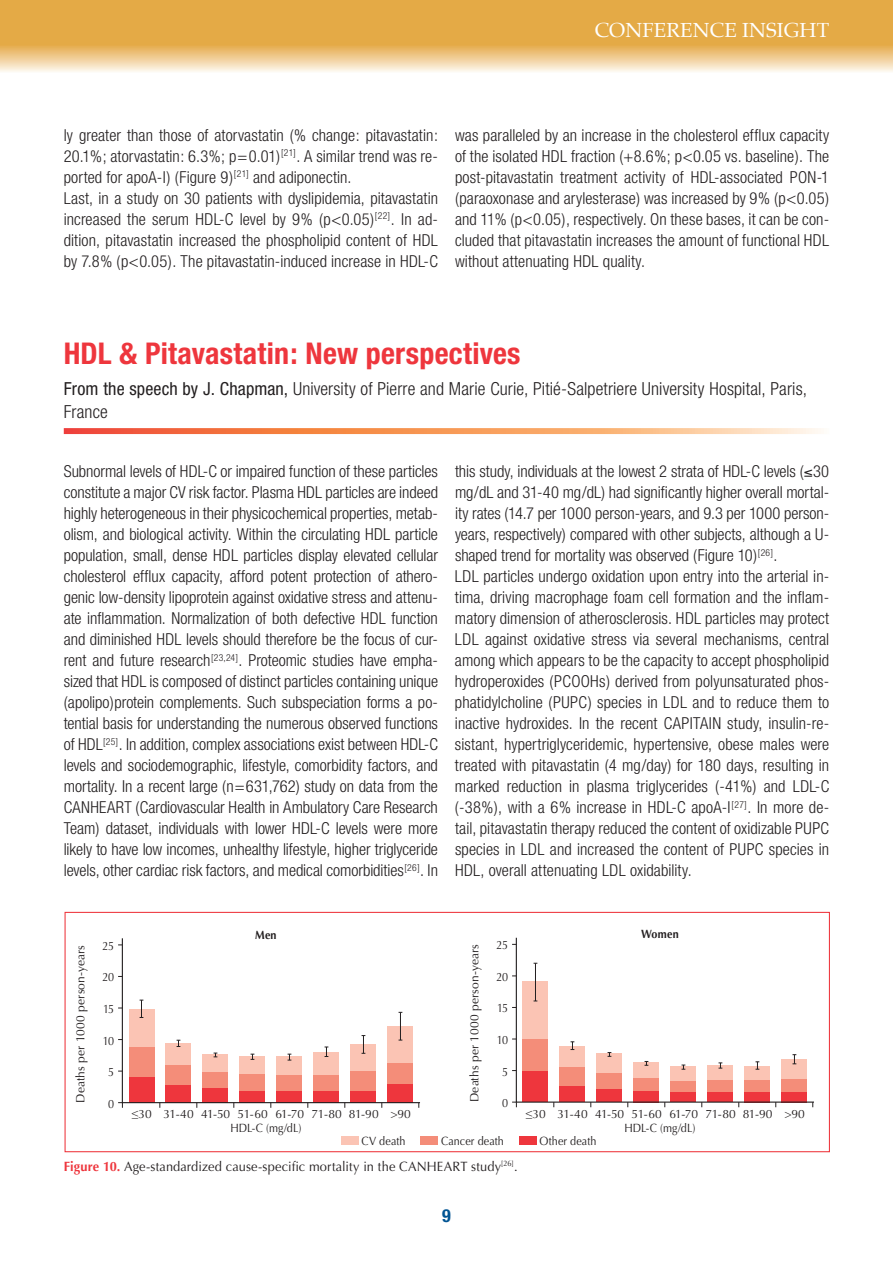
<style>
.page{position:relative;width:893px;height:1263px;background:#fff}
.page>*{position:absolute;margin:0;border:0;box-sizing:border-box;transform-origin:0 0}
.t1{font:700 condensed 30px "Helvetica Neue";letter-spacing:.005em;color:#ee363d}
.t2{font:20.4px "Palatino";letter-spacing:.005em;color:#fff}
.t3{font:300 condensed 18px/22.5px "Helvetica Neue";letter-spacing:.005em;color:#231f20}
.t4{font:700 condensed 18px "Helvetica Neue";color:#015493}
.t5{font:300 condensed 16.5px/21px "Helvetica Neue";letter-spacing:.005em;color:#231f20}
.t6{font:13.5px "Optima";letter-spacing:.01em;color:#231f20;scale:.95 1}
.t7{font:12px "Optima";letter-spacing:.01em;color:#231f20;scale:.9 1}
.t8{font:12px "Optima";letter-spacing:-.015em;color:#231f20}
.t9{font:12px "Optima";letter-spacing:.01em;color:#231f20}
.t10{font:700 12px "Optima";letter-spacing:.02em;color:#231f20;scale:.9 1}
.s1{font-weight:400}
.s2{font-weight:700;color:#ee363d}
</style>
<div class="page">
<svg style="left:0;top:0;width:893px;height:72px;background:#e8b866"></svg>
<svg style="left:64px;top:428px;width:757px;height:6px;background:#f79b6a"></svg>
<div style="left:341px;top:1136px;width:17px;height:8px;background:#fbc4b4"></div>
<div style="left:421px;top:1136px;width:17px;height:8px;background:#f48d79"></div>
<div style="left:519px;top:1136px;width:17px;height:8px;background:#ee363d"></div>
<svg style="left:515px;top:937px;width:299px;height:166px"></svg>
<svg style="left:121px;top:938px;width:299px;height:166px"></svg>
<div style="left:65px;top:912px;width:765px;height:240px;border:1px solid #ee363d"></div>
<svg style="left:512px;top:1102px;width:5px;height:5px"></svg>
<svg style="left:118px;top:1102px;width:5px;height:6px"></svg>
<hr style="left:535px;top:963px;width:1px;height:38px;background:#231f20">
<svg style="left:140px;top:1000px;width:3px;height:18px"></svg>
<p class="t2" style="left:595px;top:13px;width:236px">CONFERENCE INSIGHT</p>
<p class="t5" style="left:64px;top:124px;width:376px">ly greater than those of atorvastatin (% change: pitavastatin:<br>20.1%; atorvastatin: 6.3%; p=0.01)<sup>[21]</sup>. A similar trend was re&shy;ported for apoA-I) (Figure 9)<sup>[21]</sup> and adiponectin.<br>Last, in a study on 30 patients with dyslipidemia, pitavastatin increased the serum HDL-C level by 9% (p&lt;0.05)<sup>[22]</sup>. In ad&shy;dition, pitavastatin increased the phospholipid content of HDL by 7.8% (p&lt;0.05). The pitavastatin-induced increase in HDL-C</p>
<p class="t5" style="left:455px;top:124px;width:376px;text-align:justify">was paralleled by an increase in the cholesterol efflux capacity of the isolated HDL fraction (+8.6%; p&lt;0.05 vs. baseline). The post-pitavastatin treatment activity of HDL-associated PON-1 (paraoxonase and arylesterase) was increased by 9% (p&lt;0.05) and 11% (p&lt;0.05), respectively. On these bases, it can be con&shy;cluded that pitavastatin increases the amount of functional HDL without attenuating HDL quality.</p>
<h1 class="t1" style="left:64px;top:336px;width:458px">HDL &amp; Pitavastatin: New perspectives</h1>
<p class="t3" style="left:64px;top:378px;width:745px"><span class="s1">From the speech by J. Chapman,</span> University of Pierre and Marie Curie, Pitié-Salpetriere University Hospital, Paris,<br>France</p>
<p class="t5" style="left:64px;top:461px;width:376px;text-align:justify">Subnormal levels of HDL-C or impaired function of these particles constitute a major CV risk factor. Plasma HDL particles are indeed highly heterogeneous in their physicochemical properties, metab&shy;olism, and biological activity. Within the circulating HDL particle population, small, dense HDL particles display elevated cellular cholesterol efflux capacity, afford potent protection of athero&shy;genic low-density lipoprotein against oxidative stress and attenu&shy;ate inflammation. Normalization of both defective HDL function and diminished HDL levels should therefore be the focus of cur&shy;rent and future research<sup>[23,24]</sup>. Proteomic studies have empha&shy;sized that HDL is composed of distinct particles containing unique (apolipo)protein complements. Such subspeciation forms a po&shy;tential basis for understanding the numerous observed functions of HDL<sup>[25]</sup>. In addition, complex associations exist between HDL-C levels and sociodemographic, lifestyle, comorbidity factors, and mortality. In a recent large (n=631,762) study on data from the CANHEART (Cardiovascular Health in Ambulatory Care Research Team) dataset, individuals with lower HDL-C levels were more likely to have low incomes, unhealthy lifestyle, higher triglyceride levels, other cardiac risk factors, and medical comorbidities<sup>[26]</sup>. In</p>
<p class="t5" style="left:455px;top:461px;width:376px">this study, individuals at the lowest 2 strata of HDL-C levels (≤30 mg/dL and 31-40 mg/dL) had significantly higher overall mortal&shy;ity rates (14.7 per 1000 person-years, and 9.3 per 1000 person&shy;years, respectively) compared with other subjects, although a U&shy;shaped trend for mortality was observed (Figure 10)<sup>[26]</sup>.<br>LDL particles undergo oxidation upon entry into the arterial in&shy;tima, driving macrophage foam cell formation and the inflam&shy;matory dimension of atherosclerosis. HDL particles may protect LDL against oxidative stress via several mechanisms, central among which appears to be the capacity to accept phospholipid hydroperoxides (PCOOHs) derived from polyunsaturated phos&shy;phatidylcholine (PUPC) species in LDL and to reduce them to inactive hydroxides. In the recent CAPITAIN study, insulin-re&shy;sistant, hypertriglyceridemic, hypertensive, obese males were treated with pitavastatin (4 mg/day) for 180 days, resulting in marked reduction in plasma triglycerides (-41%) and LDL-C (-38%), with a 6% increase in HDL-C apoA-I<sup>[27]</sup>. In more de&shy;tail, pitavastatin therapy reduced the content of oxidizable PUPC species in LDL and increased the content of PUPC species in HDL, overall attenuating LDL oxidability.</p>
<p class="t9" style="left:73px;top:1103px;width:159px;rotate:-90deg">Deaths per 1000 person-years</p>
<p class="t10" style="left:255px;top:928px;width:25px">Men</p>
<p class="t10" style="left:641px;top:927px;width:43px">Women</p>
<p class="t7" style="left:102px;top:939px;width:15px">25</p>
<p class="t7" style="left:496px;top:938px;width:15px">25</p>
<p class="t7" style="left:102px;top:970px;width:15px">20</p>
<p class="t7" style="left:496px;top:970px;width:15px">20</p>
<p class="t7" style="left:103px;top:1002px;width:14px">15</p>
<p class="t7" style="left:497px;top:1001px;width:14px">15</p>
<p class="t7" style="left:103px;top:1033px;width:14px">10</p>
<p class="t7" style="left:497px;top:1033px;width:14px">10</p>
<p class="t7" style="left:108px;top:1065px;width:8px">5</p>
<p class="t7" style="left:502px;top:1064px;width:8px">5</p>
<p class="t7" style="left:108px;top:1096px;width:8px">0</p>
<p class="t7" style="left:502px;top:1096px;width:8px">0</p>
<p class="t8" style="left:132px;top:1107px;width:281px">≤30 31-40 41-50 51-60 61-70 71-80 81-90 &gt;90</p>
<p class="t8" style="left:526px;top:1106px;width:281px">≤30 31-40 41-50 51-60 61-70 71-80 81-90 &gt;90</p>
<p class="t9" style="left:467px;top:1102px;width:159px;rotate:-90deg">Deaths per 1000 person-years</p>
<p class="t7" style="left:230px;top:1121px;width:80px">HDL-C (mg/dL)</p>
<p class="t7" style="left:624px;top:1121px;width:80px">HDL-C (mg/dL)</p>
<p class="t7" style="left:361px;top:1133px;width:51px">CV death</p>
<p class="t7" style="left:441px;top:1133px;width:71px">Cancer death</p>
<p class="t7" style="left:539px;top:1133px;width:65px">Other death</p>
<p class="t6" style="left:64px;top:1158px;width:479px"><span class="s2">Figure 10.</span> Age-standardized cause-specific mortality in the CANHEART study<sup>[26]</sup>.</p>
<p class="t4" style="left:442px;top:1204px;width:10px">9</p>
</div>
